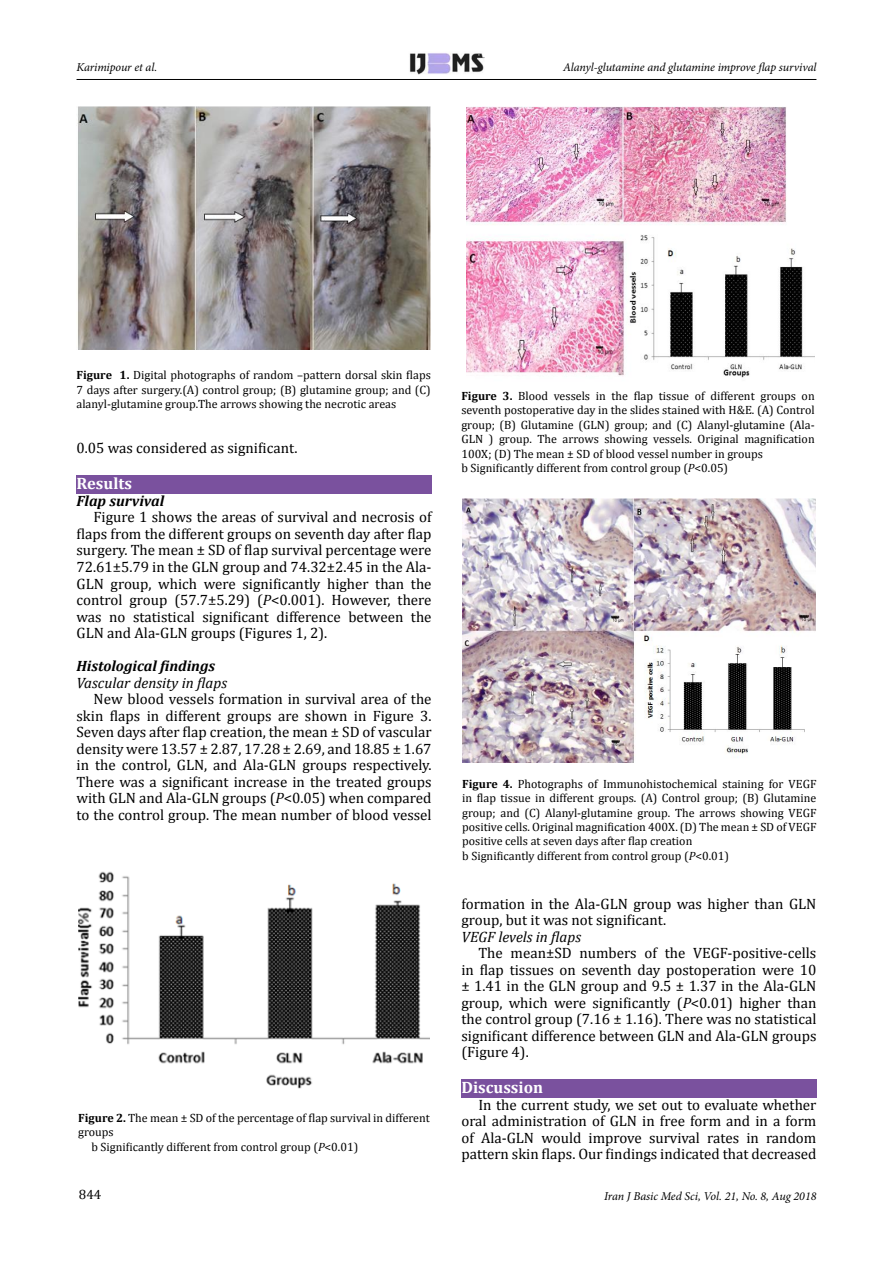
<style>
.page{position:relative;width:893px;height:1263px;background:#fff}
.page>*{position:absolute;margin:0;border:0;box-sizing:border-box;transform-origin:0 0}
.t1{font:700 16.5px "Cambria";color:#fff}
.t2{font:15px/16.5px "Cambria";color:#000;text-align:justify}
.t3{font:italic 15px "Cambria";color:#000}
.t4{font:italic 700 15px "Cambria";color:#000}
.t5{font:13.5px "Cambria";color:#000}
.t6{font:12px/14.4px "Cambria";color:#000}
.t7{font:italic 12px "Minion Pro";letter-spacing:-.01em;color:#000}
.s1{font-weight:700}
.s2{font-style:italic}
</style>
<div class="page">
<img style="left:409px;top:53px;width:76px;height:21px">
<hr style="left:77px;top:79px;width:739px;height:1px;background:#000">
<div style="left:77px;top:475px;width:355px;height:19px;background:#7a519e"></div>
<div style="left:461px;top:1079px;width:355px;height:18px;background:#7a519e"></div>
<img style="left:77px;top:106px;width:354px;height:243px">
<img style="left:78px;top:871px;width:352px;height:218px">
<img style="left:466px;top:106px;width:349px;height:272px">
<img style="left:462px;top:498px;width:353px;height:264px">
<p class="t7" style="left:77px;top:59px;width:82px">Karimipour et al.</p>
<p class="t7" style="left:563px;top:59px;width:255px">Alanyl-glutamine and glutamine improve flap survival</p>
<p class="t6" style="left:77px;top:368px;width:356px;text-align:justify"><span class="s1">Figure 1.</span> Digital photographs of random –pattern dorsal skin flaps 7 days after surgery.(A) control group; (B) glutamine group; and (C) alanyl-glutamine group.The arrows showing the necrotic areas</p>
<p class="t2" style="left:77px;top:440px;width:222px">0.05 was considered as significant.</p>
<p class="t1" style="left:77px;top:472px;width:57px">Results</p>
<p class="t4" style="left:77px;top:490px;width:89px">Flap survival</p>
<p class="t2" style="left:77px;top:509px;width:357px;text-indent:17px">Figure 1 shows the areas of survival and necrosis of flaps from the different groups on seventh day after flap surgery. The mean ± SD of flap survival percentage were 72.61±5.79 in the GLN group and 74.32±2.45 in the Ala-GLN group, which were significantly higher than the control group (57.7±5.29) (<span class="s2">P</span>&lt;0.001). However, there was no statistical significant difference between the GLN and Ala-GLN groups (Figures 1, 2).</p>
<p class="t4" style="left:77px;top:655px;width:140px">Histological findings</p>
<p class="t3" style="left:77px;top:672px;width:152px">Vascular density in flaps</p>
<p class="t2" style="left:77px;top:690px;width:357px;text-indent:17px">New blood vessels formation in survival area of the skin flaps in different groups are shown in Figure 3.<br>Seven days after flap creation, the mean ± SD of vascular density were 13.57 ± 2.87, 17.28 ± 2.69, and 18.85 ± 1.67 in the control, GLN, and Ala-GLN groups respectively.<br>There was a significant increase in the treated groups with GLN and Ala-GLN groups (<span class="s2">P</span>&lt;0.05) when compared to the control group. The mean number of blood vessel</p>
<p class="t6" style="left:78px;top:1111px;width:353px"><span class="s1">Figure 2.</span> The mean ± SD of the percentage of flap survival in different</p>
<p class="t6" style="left:78px;top:1125px;width:37px">groups</p>
<p class="t6" style="left:91px;top:1139px;width:268px">b Significantly different from control group (<span class="s2">P</span>&lt;0.01)</p>
<p class="t5" style="left:79px;top:1187px;width:24px">844</p>
<p class="t6" style="left:461px;top:389px;width:355px"><span class="s1">Figure 3.</span> Blood vessels in the flap tissue of different groups on seventh postoperative day in the slides stained with H&amp;E. (A) Control group; (B) Glutamine (GLN) group; and (C) Alanyl-glutamine (Ala-GLN ) group. The arrows showing vessels. Original magnification 100Χ; (D) The mean ± SD of blood vessel number in groups<br>b Significantly different from control group (<span class="s2">P</span>&lt;0.05)</p>
<p class="t6" style="left:462px;top:776px;width:356px"><span class="s1">Figure 4.</span> Photographs of Immunohistochemical staining for VEGF in flap tissue in different groups. (A) Control group; (B) Glutamine group; and (C) Alanyl-glutamine group. The arrows showing VEGF positive cells. Original magnification 400Χ. (D) The mean ± SD of VEGF positive cells at seven days after flap creation<br>b Significantly different from control group (<span class="s2">P</span>&lt;0.01)</p>
<p class="t2" style="left:461px;top:895px;width:357px">formation in the Ala-GLN group was higher than GLN group, but it was not significant.</p>
<p class="t3" style="left:461px;top:926px;width:121px">VEGF levels in flaps</p>
<p class="t2" style="left:461px;top:945px;width:357px;text-indent:17px">The mean±SD numbers of the VEGF-positive-cells in flap tissues on seventh day postoperation were 10 ± 1.41 in the GLN group and 9.5 ± 1.37 in the Ala-GLN group, which were significantly (<span class="s2">P</span>&lt;0.01) higher than the control group (7.16 ± 1.16). There was no statistical significant difference between GLN and Ala-GLN groups (Figure 4).</p>
<p class="t1" style="left:461px;top:1076px;width:83px">Discussion</p>
<p class="t2" style="left:461px;top:1096px;width:357px;text-indent:17px">In the current study, we set out to evaluate whether oral administration of GLN in free form and in a form of Ala-GLN would improve survival rates in random pattern skin flaps. Our findings indicated that decreased</p>
<p class="t7" style="left:604px;top:1187px;width:214px">Iran J Basic Med Sci, Vol. 21, No. 8, Aug 2018</p>
</div>
